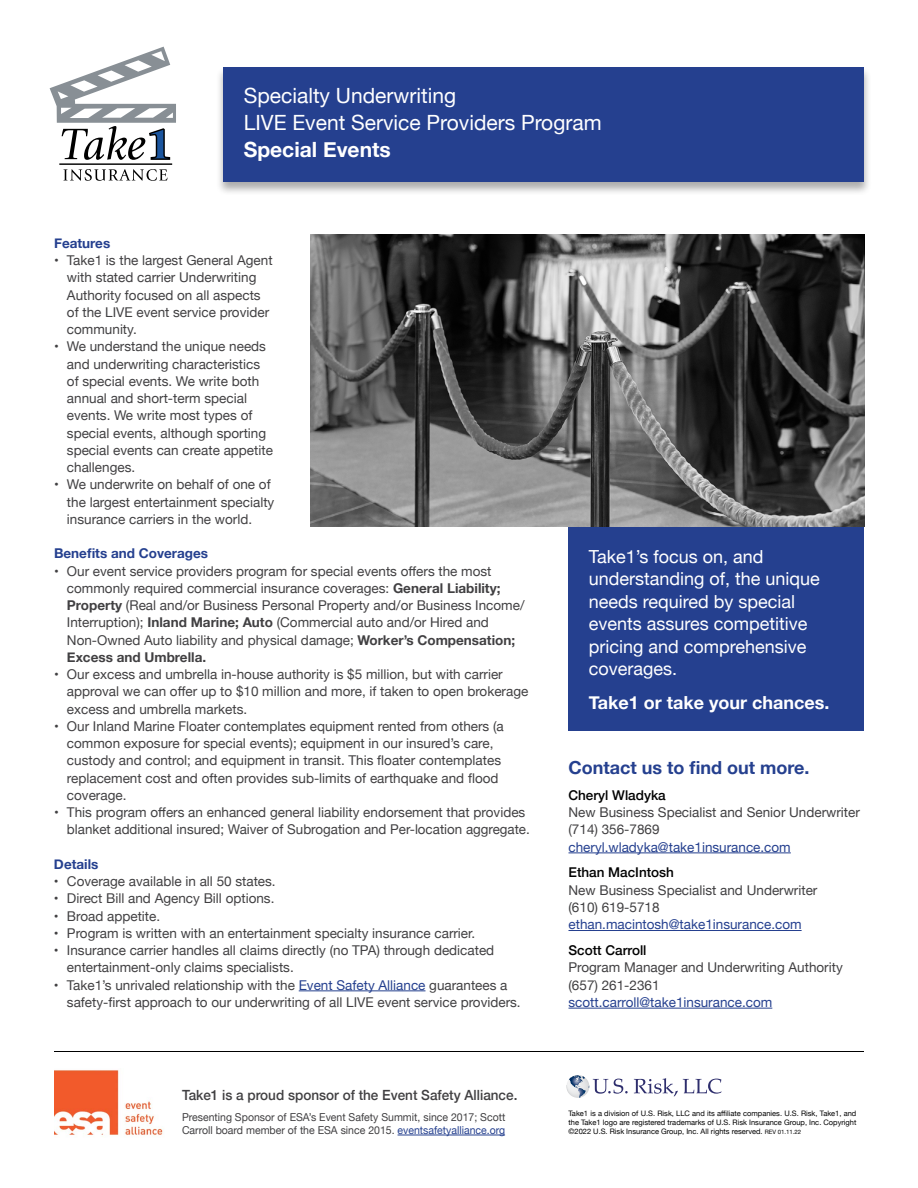
<style>
.page{position:relative;width:918px;height:1188px;background:#fff}
.page>*{position:absolute;margin:0;border:0;box-sizing:border-box;transform-origin:0 0}
.t1{font:21px/27px "Helvetica Neue";color:#fff}
.t2{font:700 21px "Helvetica Neue";color:#fff}
.t3{font:18px/22.5px "Helvetica Neue";color:#fff}
.t4{font:700 18px "Helvetica Neue";color:#fff}
.t5{font:700 18px "Helvetica Neue";color:#25408f}
.t6{font:500 14.1px "Helvetica Neue";color:#414042;scale:.96 1}
.t7{font:13.5px/17.2px "Helvetica Neue";color:#414042}
.t8{font:13.5px "Helvetica Neue";color:#25408f}
.t9{font:500 13.5px "Helvetica Neue";color:#000}
.t10{font:700 13.5px "Helvetica Neue";color:#25408f}
.t11{font:10.95px/13px "Helvetica Neue";color:#414042;scale:.96 1}
.t12{font:7.5px/9px "Helvetica Neue";color:#000;text-align:justify}
.s1{font-weight:700}
.s2{color:#25408f}
.s3{font-size:6px}
</style>
<div class="page">
<img style="left:310px;top:235px;width:554px;height:292px">
<div style="left:216px;top:66px;width:656px;height:129px;background:#000;opacity:.33"></div>
<div style="left:224px;top:67px;width:640px;height:114px;background:#25408f"></div>
<svg style="left:634px;top:1078px;width:88px;height:18px"></svg>
<svg style="left:566px;top:1075px;width:23px;height:23px"></svg>
<svg style="left:570px;top:1075px;width:58px;height:23px"></svg>
<hr style="left:299px;top:991px;width:126px;height:1px;background:#25408f">
<svg style="left:63px;top:169px;width:105px;height:12px"></svg>
<hr style="left:59px;top:163px;width:113px;height:2px;background:#000">
<svg style="left:50px;top:47px;width:126px;height:113px"></svg>
<img style="left:54px;top:1070px;width:109px;height:67px">
<hr style="left:398px;top:1135px;width:107px;height:1px;background:#25408f">
<div style="left:568px;top:527px;width:296px;height:204px;background:#25408f"></div>
<hr style="left:568px;top:853px;width:223px;height:1px;background:#25408f">
<hr style="left:568px;top:930px;width:234px;height:1px;background:#25408f">
<hr style="left:568px;top:1008px;width:204px;height:1px;background:#25408f">
<hr style="left:54px;top:1051px;width:810px;height:1px;background:#000">
<h1 class="t1" style="left:244px;top:83px;width:359px">Specialty Underwriting<br>LIVE Event Service Providers Program</h1>
<h1 class="t2" style="left:244px;top:133px;width:148px">Special Events</h1>
<p class="t10" style="left:54px;top:232px;width:58px">Features</p>
<p class="t7" style="left:67px;top:252px;width:207px;text-indent:-13px">• Take1 is the largest General Agent with stated carrier Underwriting<br>Authority focused on all aspects of the LIVE event service provider community.</p>
<p class="t7" style="left:67px;top:339px;width:208px;text-indent:-13px">• We understand the unique needs and underwriting characteristics of special events. We write both annual and short-term special events. We write most types of special events, although sporting special events can create appetite challenges.</p>
<p class="t7" style="left:67px;top:477px;width:209px;text-indent:-13px">• We underwrite on behalf of one of the largest entertainment specialty insurance carriers in the world.</p>
<p class="t10" style="left:54px;top:543px;width:156px">Benefits and Coverages</p>
<p class="t7" style="left:67px;top:563px;width:459px;text-indent:-13px">• Our event service providers program for special events offers the most commonly required commercial insurance coverages: <span class="s1">General Liability; Property</span> (Real and/or Business Personal Property and/or Business Income/ Interruption); <span class="s1">Inland Marine; Auto</span> (Commercial auto and/or Hired and Non-Owned Auto liability and physical damage; <span class="s1">Worker’s Compensation; Excess and Umbrella.</span></p>
<p class="t7" style="left:67px;top:666px;width:463px;text-indent:-13px">• Our excess and umbrella in-house authority is $5 million, but with carrier approval we can offer up to $10 million and more, if taken to open brokerage excess and umbrella markets.</p>
<p class="t7" style="left:67px;top:718px;width:438px;text-indent:-13px">• Our Inland Marine Floater contemplates equipment rented from others (a common exposure for special events); equipment in our insured’s care, custody and control; and equipment in transit. This floater contemplates replacement cost and often provides sub-limits of earthquake and flood coverage.</p>
<p class="t7" style="left:67px;top:805px;width:464px;text-indent:-13px">• This program offers an enhanced general liability endorsement that provides blanket additional insured; Waiver of Subrogation and Per-location aggregate.</p>
<p class="t10" style="left:54px;top:853px;width:46px">Details</p>
<p class="t7" style="left:54px;top:873px;width:223px">• Coverage available in all 50 states.</p>
<p class="t7" style="left:54px;top:891px;width:222px">• Direct Bill and Agency Bill options.</p>
<p class="t7" style="left:54px;top:908px;width:108px">• Broad appetite.</p>
<p class="t7" style="left:54px;top:925px;width:423px">• Program is written with an entertainment specialty insurance carrier.</p>
<p class="t7" style="left:67px;top:942px;width:429px;text-indent:-13px">• Insurance carrier handles all claims directly (no TPA) through dedicated entertainment-only claims specialists.</p>
<p class="t7" style="left:67px;top:977px;width:455px;text-indent:-13px">• Take1’s unrivaled relationship with the <span class="s2">Event Safety Alliance</span> guarantees a safety-first approach to our underwriting of all LIVE event service providers.</p>
<p class="t6" style="left:182px;top:1084px;width:351px">Take1 is a proud sponsor of the Event Safety Alliance.</p>
<p class="t11" style="left:182px;top:1111px;width:338px">Presenting Sponsor of ESA’s Event Safety Summit, since 2017; Scott<br>Carroll board member of the ESA since 2015. <span class="s2">eventsafetyalliance.org</span></p>
<h2 class="t3" style="left:589px;top:546px;width:233px">Take1’s focus on, and understanding of, the unique needs required by special events assures competitive pricing and comprehensive coverages.</h2>
<h2 class="t4" style="left:589px;top:688px;width:242px">Take1 or take your chances.</h2>
<h2 class="t5" style="left:568px;top:753px;width:243px">Contact us to find out more.</h2>
<p class="t9" style="left:568px;top:784px;width:99px">Cheryl Wladyka</p>
<p class="t7" style="left:568px;top:804px;width:293px">New Business Specialist and Senior Underwriter (714) 356-7869</p>
<p class="t8" style="left:568px;top:837px;width:224px">cheryl.wladyka@take1insurance.com</p>
<p class="t9" style="left:568px;top:862px;width:107px">Ethan MacIntosh</p>
<p class="t7" style="left:568px;top:882px;width:250px">New Business Specialist and Underwriter (610) 619-5718</p>
<p class="t8" style="left:568px;top:915px;width:235px">ethan.macintosh@take1insurance.com</p>
<p class="t9" style="left:568px;top:939px;width:80px">Scott Carroll</p>
<p class="t7" style="left:568px;top:960px;width:276px">Program Manager and Underwriting Authority (657) 261-2361</p>
<p class="t8" style="left:568px;top:992px;width:205px">scott.carroll@take1insurance.com</p>
<p class="t12" style="left:568px;top:1109px;width:289px">Take1 is a division of U.S. Risk, LLC and its affiliate companies. U.S. Risk, Take1, and the Take1 logo are registered trademarks of U.S. Risk Insurance Group, Inc. Copyright ©2022 U.S. Risk Insurance Group, Inc. All rights reserved. <span class="s3">REV 01.11.22</span></p>
</div>
